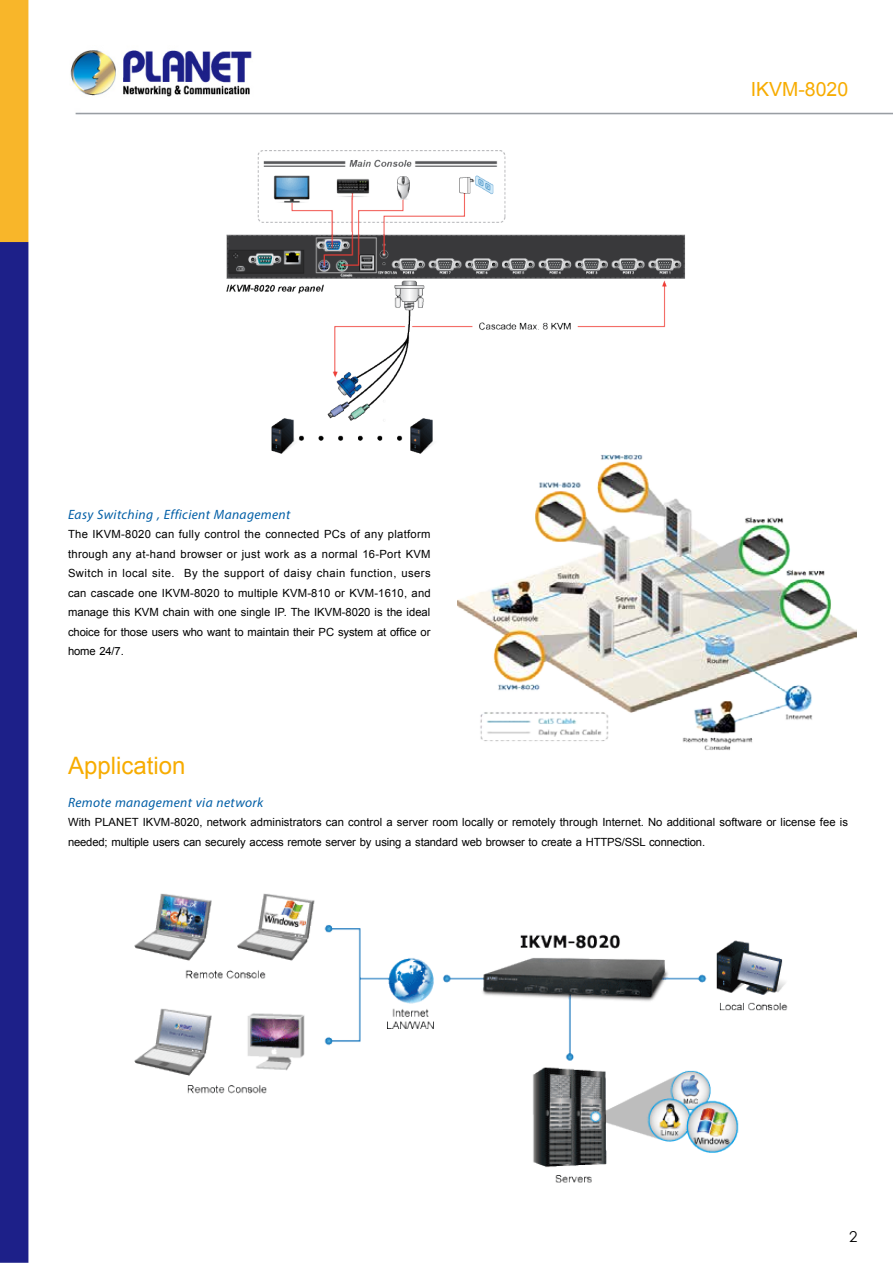
<style>
.page{position:relative;width:893px;height:1263px;background:#fff}
.page>*{position:absolute;margin:0;border:0;box-sizing:border-box;transform-origin:0 0}
.t1{font:24px "Arial";color:#f7ac00}
.t2{font:19.5px "Arial";color:#f7ac00}
.t3{font:15px "Century Gothic";color:#000}
.t4{font:italic 13.5px "Myriad Pro";letter-spacing:.025em;color:#005ea6}
.t5{font:11.25px/19.5px "Arial";letter-spacing:-.01em;color:#000;text-align:justify}
</style>
<div class="page">
<img style="left:0;top:0;width:893px;height:1263px">
<img style="left:458px;top:454px;width:398px;height:297px">
<img style="left:134px;top:893px;width:657px;height:293px">
<img style="left:227px;top:151px;width:459px;height:303px">
<p class="t4" style="left:68px;top:506px;width:224px">Easy Switching , Efficient Management</p>
<p class="t5" style="left:68px;top:524px;width:364px">The IKVM-8020 can fully control the connected PCs of any platform through any at-hand browser or just work as a normal 16-Port KVM Switch in local site. By the support of daisy chain function, users can cascade one IKVM-8020 to multiple KVM-810 or KVM-1610, and manage this KVM chain with one single IP. The IKVM-8020 is the ideal choice for those users who want to maintain their PC system at office or home 24/7.</p>
<h2 class="t2" style="left:751px;top:77px;width:99px">IKVM-8020</h2>
<h1 class="t1" style="left:68px;top:750px;width:119px">Application</h1>
<p class="t4" style="left:68px;top:794px;width:197px">Remote management via network</p>
<p class="t5" style="left:68px;top:812px;width:781px">With PLANET IKVM-8020, network administrators can control a server room locally or remotely through Internet. No additional software or license fee is needed; multiple users can securely access remote server by using a standard web browser to create a HTTPS/SSL connection.</p>
<h3 class="t3" style="left:849px;top:1227px;width:10px">2</h3>
</div>
